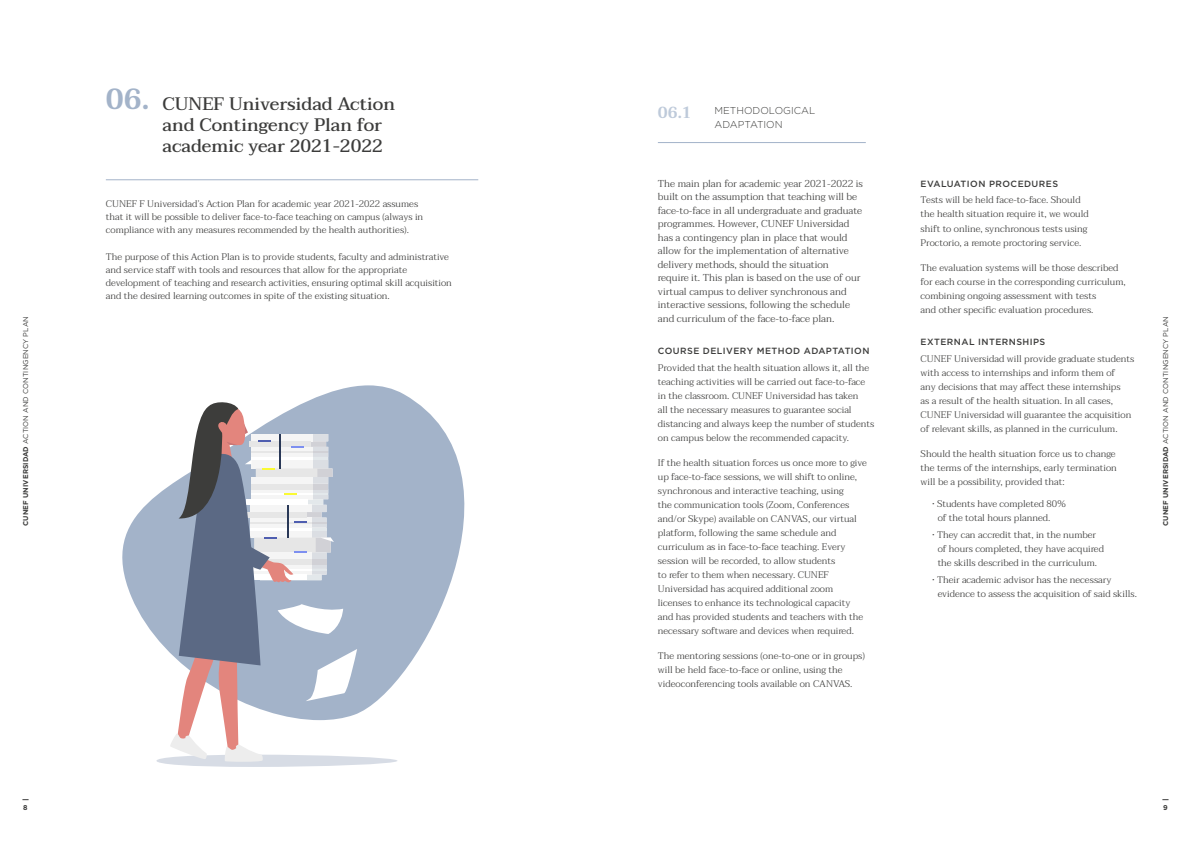
<style>
.page{position:relative;width:1191px;height:842px;background:#fff}
.page>*{position:absolute;margin:0;border:0;box-sizing:border-box;transform-origin:0 0}
.t1{font:600 29px "Taviraj";color:#a3b3c9}
.t2{font:500 18px/21px "Taviraj";color:#3c3c3b}
.t3{font:600 16px "Taviraj";color:#becada}
.t4{font:300 10px/13.5px "Taviraj";color:#3c3c3b}
.t5{font:300 10px/14px "Gotham";color:#3c3c3b}
.t6{font:300 9.5px/14px "Taviraj";color:#3c3c3b}
.t7{font:500 9px "Gotham";letter-spacing:.05em;color:#3c3c3b}
.t8{font:7px "Gotham";letter-spacing:.01em;color:#3c3c3b}
.t9{font:700 7px "Gotham";color:#3c3c3b}
.s1{font-weight:700}
</style>
<div class="page">
<hr style="left:106px;top:180px;width:372px;height:1px;background:#a3b3c9">
<hr style="left:658px;top:142px;width:208px;height:1px;background:#a3b3c9">
<svg style="left:122px;top:385px;width:343px;height:295px;fill:#a3b3c9"></svg>
<svg style="left:156px;top:400px;width:241px;height:367px"></svg>
<p class="t8" style="left:21px;top:526px;width:211px;rotate:-90deg"><span class="s1">CUNEF UNIVERSIDAD</span> ACTION AND CONTINGENCY PLAN</p>
<h1 class="t1" style="left:106px;top:83px;width:45px">06.</h1>
<h2 class="t2" style="left:163px;top:94px;width:234px">CUNEF Universidad Action and Contingency Plan for academic year 2021-2022</h2>
<p class="t6" style="left:106px;top:198px;width:319px;line-height:13px">CUNEF F Universidad’s Action Plan for academic year 2021-2022 assumes that it will be possible to deliver face-to-face teaching on campus (always in compliance with any measures recommended by the health authorities).</p>
<p class="t6" style="left:106px;top:251px;width:347px;line-height:13px">The purpose of this Action Plan is to provide students, faculty and administrative and service staff with tools and resources that allow for the appropriate development of teaching and research activities, ensuring optimal skill acquisition and the desired learning outcomes in spite of the existing situation.</p>
<h3 class="t3" style="left:658px;top:103px;width:35px">06.1</h3>
<p class="t5" style="left:714px;top:103px;width:102px">METHODOLOGICAL<br>ADAPTATION</p>
<p class="t4" style="left:658px;top:177px;width:207px">The main plan for academic year 2021-2022 is built on the assumption that teaching will be face-to-face in all undergraduate and graduate programmes. However, CUNEF Universidad has a contingency plan in place that would allow for the implementation of alternative delivery methods, should the situation<br>require it. This plan is based on the use of our virtual campus to deliver synchronous and interactive sessions, following the schedule and curriculum of the face-to-face plan.</p>
<p class="t7" style="left:658px;top:345px;width:213px">COURSE DELIVERY METHOD ADAPTATION</p>
<p class="t6" style="left:658px;top:361px;width:218px">Provided that the health situation allows it, all the teaching activities will be carried out face-to-face in the classroom. CUNEF Universidad has taken<br>all the necessary measures to guarantee social distancing and always keep the number of students on campus below the recommended capacity.</p>
<p class="t6" style="left:658px;top:456px;width:210px">If the health situation forces us once more to give up face-to-face sessions, we will shift to online, synchronous and interactive teaching, using<br>the communication tools (Zoom, Conferences and/or Skype) available on CANVAS, our virtual platform, following the same schedule and curriculum as in face-to-face teaching. Every session will be recorded, to allow students<br>to refer to them when necessary. CUNEF Universidad has acquired additional zoom licenses to enhance its technological capacity and has provided students and teachers with the necessary software and devices when required.</p>
<p class="t6" style="left:658px;top:649px;width:208px">The mentoring sessions (one-to-one or in groups) will be held face-to-face or online, using the videoconferencing tools available on CANVAS.</p>
<p class="t7" style="left:920px;top:178px;width:139px">EVALUATION PROCEDURES</p>
<p class="t6" style="left:920px;top:193px;width:170px">Tests will be held face-to-face. Should the health situation require it, we would shift to online, synchronous tests using Proctorio, a remote proctoring service.</p>
<p class="t6" style="left:920px;top:261px;width:207px">The evaluation systems will be those described for each course in the corresponding curriculum, combining ongoing assessment with tests<br>and other specific evaluation procedures.</p>
<p class="t7" style="left:920px;top:336px;width:126px">EXTERNAL INTERNSHIPS</p>
<p class="t6" style="left:920px;top:352px;width:215px">CUNEF Universidad will provide graduate students with access to internships and inform them of<br>any decisions that may affect these internships<br>as a result of the health situation. In all cases, CUNEF Universidad will guarantee the acquisition of relevant skills, as planned in the curriculum.</p>
<p class="t6" style="left:920px;top:447px;width:198px">Should the health situation force us to change the terms of the internships, early termination will be a possibility, provided that:</p>
<p class="t6" style="left:937px;top:497px;width:129px;text-indent:-6px">· Students have completed 80% of the total hours planned.</p>
<p class="t6" style="left:937px;top:528px;width:168px;text-indent:-6px">· They can accredit that, in the number of hours completed, they have acquired the skills described in the curriculum.</p>
<p class="t6" style="left:937px;top:573px;width:201px;text-indent:-6px">· Their academic advisor has the necessary evidence to assess the acquisition of said skills.</p>
<p class="t8" style="left:1161px;top:526px;width:211px;rotate:-90deg"><span class="s1">CUNEF UNIVERSIDAD</span> ACTION AND CONTINGENCY PLAN</p>
<p class="t9" style="left:23px;top:802px;width:6px">8</p>
<p class="t9" style="left:1163px;top:802px;width:6px">9</p>
</div>
